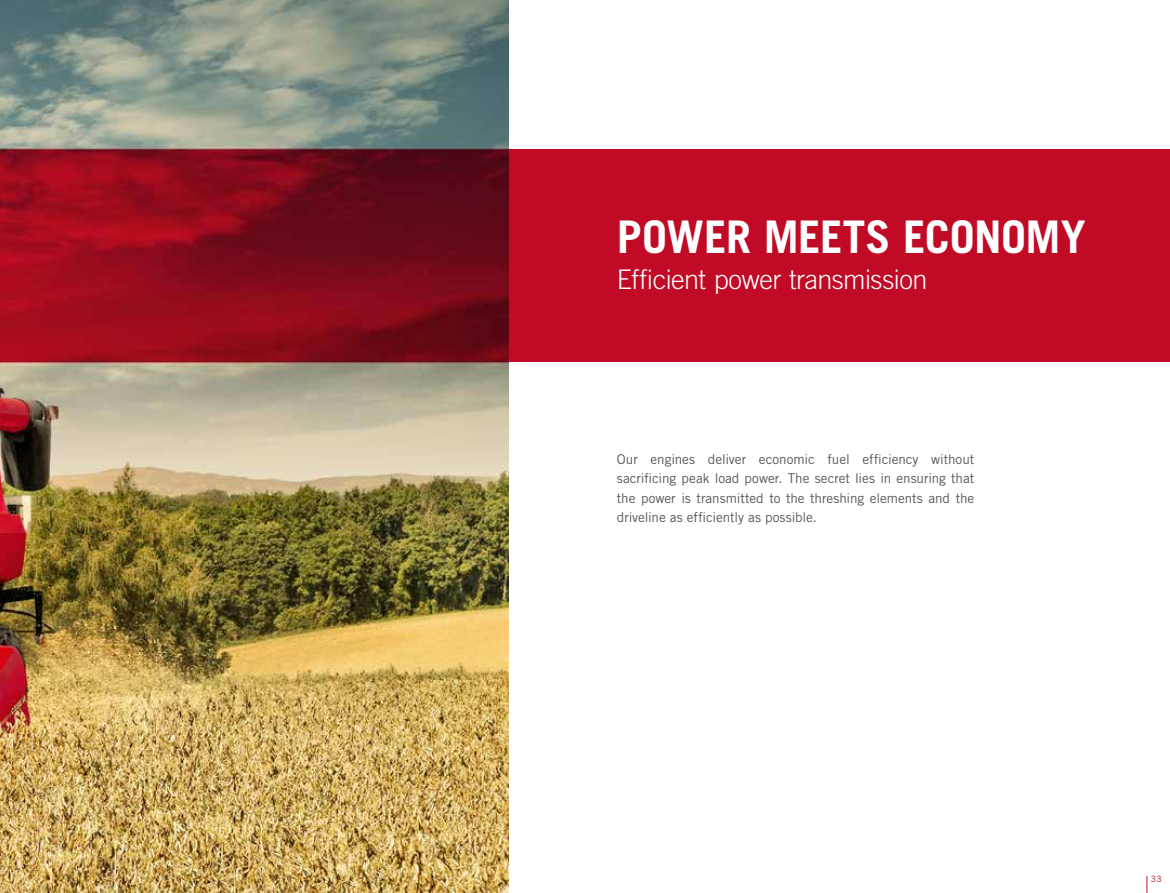
<style>
.page{position:relative;width:1170px;height:893px;background:#fff}
.page>*{position:absolute;margin:0;border:0;box-sizing:border-box;transform-origin:0 0}
.t1{font:700 45px "Trade Gothic LT Pro";letter-spacing:-.01em;color:#fff}
.t2{font:300 27px "Trade Gothic LT Pro";letter-spacing:-.02em;color:#fff}
.t3{font:13.5px/19.5px "Trade Gothic LT Pro";letter-spacing:-.01em;color:#575756;text-align:justify}
.t4{font:8.7px "Trade Gothic LT Pro";color:#c10a25}
</style>
<div class="page">
<div style="left:508px;top:149px;width:661px;height:212px;background:#c10a25"></div>
<img style="left:0;top:0;width:508px;height:893px">
<svg style="left:1146px;top:876px;width:1px;height:17px"></svg>
<h1 class="t1" style="left:617px;top:210px;width:470px">POWER MEETS ECONOMY</h1>
<h2 class="t2" style="left:617px;top:264px;width:312px">Efficient power transmission</h2>
<p class="t3" style="left:617px;top:449px;width:359px">Our engines deliver economic fuel efficiency without sacrificing peak load power. The secret lies in ensuring that the power is transmitted to the threshing elements and the driveline as efficiently as possible.</p>
<p class="t4" style="left:1150px;top:874px;width:12px">33</p>
</div>
